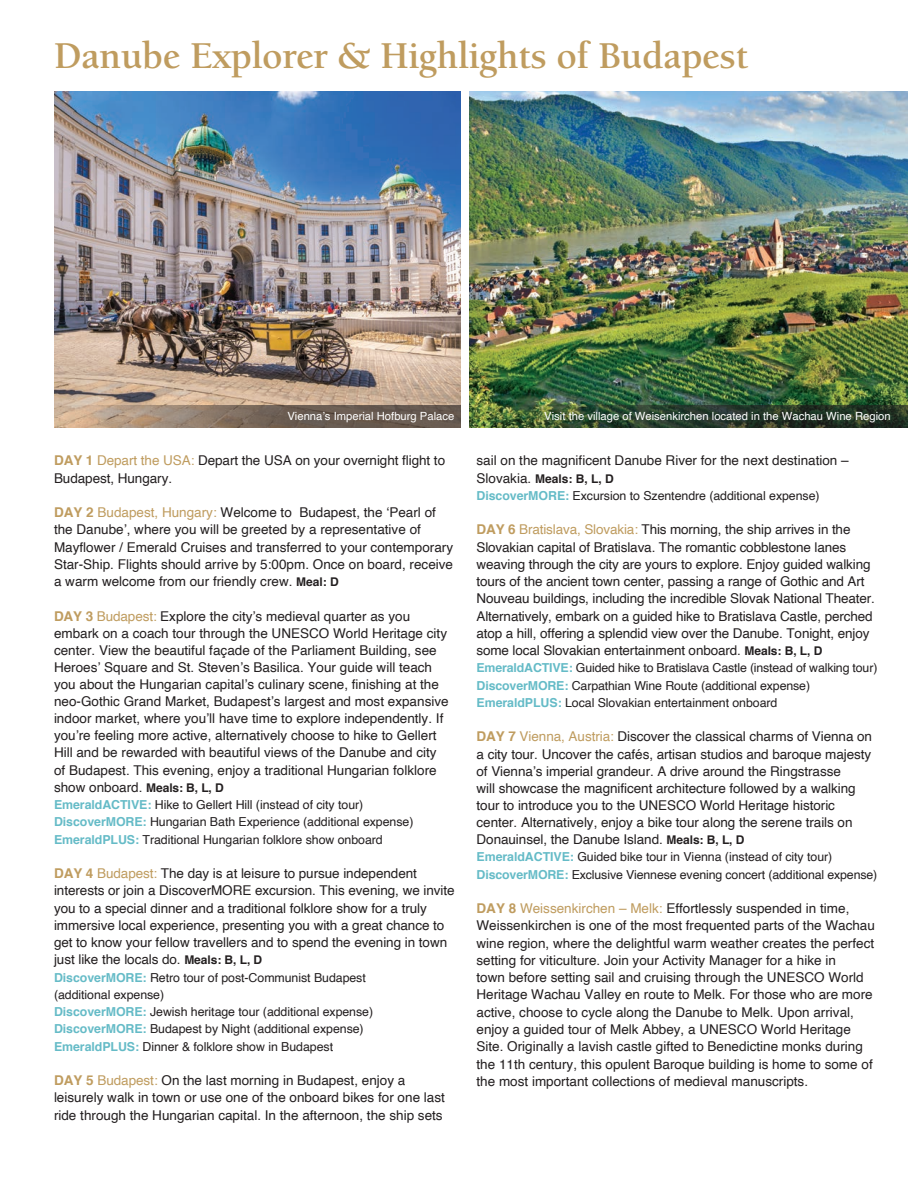
<style>
.page{position:relative;width:918px;height:1188px;background:#fff}
.page>*{position:absolute;margin:0;border:0;box-sizing:border-box;transform-origin:0 0}
.t1{font:700 39px "Berkeley Oldstyle IT Cby BT";color:#bf9c5f}
.t2{font:13.5px/17.2px "Helvetica";color:#231f20}
.t3{font:12.3px/17.2px "Helvetica";letter-spacing:-.005em;color:#231f20}
.t4{font:700 12px "Helvetica";color:#231f20}
.t5{font:11.25px "Helvetica";color:#fff}
.s1{font-weight:700;color:#bf9c5f}
.s2{color:#bf9c5f}
.s3{font-weight:700;font-size:12px}
.s4{font-weight:700;color:#65bbc7}
.s5{font-weight:400;font-size:13.5px}
</style>
<div class="page">
<img style="left:54px;top:92px;width:406px;height:313px">
<img style="left:469px;top:92px;width:438px;height:313px">
<img style="left:469px;top:405px;width:438px;height:23px">
<svg style="left:54px;top:405px;width:406px;height:23px;background:#887566"></svg>
<h1 class="t1" style="left:54px;top:32px;width:695px">Danube Explorer &amp; Highlights of Budapest</h1>
<p class="t5" style="left:287px;top:408px;width:168px">Vienna’s Imperial Hofburg Palace</p>
<p class="t5" style="left:544px;top:407px;width:348px">Visit the village of Weisenkirchen located in the Wachau Wine Region</p>
<p class="t2" style="left:54px;top:452px;width:393px"><span class="s1">DAY 1</span> <span class="s2">Depart the USA:</span> Depart the USA on your overnight flight to<br>Budapest, Hungary.</p>
<p class="t2" style="left:54px;top:504px;width:401px"><span class="s1">DAY 2</span> <span class="s2">Budapest, Hungary:</span> Welcome to Budapest, the ‘Pearl of the Danube’, where you will be greeted by a representative of Mayflower / Emerald Cruises and transferred to your contemporary Star-Ship. Flights should arrive by 5:00pm. Once on board, receive a warm welcome from our friendly crew. <span class="s3">Meal: D</span></p>
<p class="t2" style="left:54px;top:608px;width:396px"><span class="s1">DAY 3</span> <span class="s2">Budapest:</span> Explore the city’s medieval quarter as you embark on a coach tour through the UNESCO World Heritage city center. View the beautiful façade of the Parliament Building, see Heroes’ Square and St. Steven’s Basilica. Your guide will teach you about the Hungarian capital’s culinary scene, finishing at the neo-Gothic Grand Market, Budapest’s largest and most expansive indoor market, where you’ll have time to explore independently. If you’re feeling more active, alternatively choose to hike to Gellert Hill and be rewarded with beautiful views of the Danube and city of Budapest. This evening, enjoy a traditional Hungarian folklore show onboard. <span class="s3">Meals: B, L, D</span></p>
<p class="t3" style="left:54px;top:796px;width:361px"><span class="s4">EmeraldACTIVE:</span> Hike to Gellert Hill (instead of city tour)<br><span class="s4">DiscoverMORE:</span> Hungarian Bath Experience (additional expense)<br><span class="s4">EmeraldPLUS:</span> Traditional Hungarian folklore show onboard</p>
<p class="t2" style="left:54px;top:865px;width:402px"><span class="s1">DAY 4</span> <span class="s2">Budapest:</span> The day is at leisure to pursue independent interests or join a DiscoverMORE excursion. This evening, we invite you to a special dinner and a traditional folklore show for a truly immersive local experience, presenting you with a great chance to get to know your fellow travellers and to spend the evening in town just like the locals do. <span class="s3">Meals: B, L, D</span></p>
<p class="t3" style="left:54px;top:969px;width:321px"><span class="s4">DiscoverMORE:</span> Retro tour of post-Communist Budapest (additional expense)<br><span class="s4">DiscoverMORE:</span> Jewish heritage tour (additional expense)<br><span class="s4">DiscoverMORE:</span> Budapest by Night (additional expense)<br><span class="s4">EmeraldPLUS:</span> Dinner &amp; folklore show in Budapest</p>
<p class="t2" style="left:54px;top:1072px;width:392px"><span class="s1">DAY 5</span> <span class="s2">Budapest:</span> On the last morning in Budapest, enjoy a leisurely walk in town or use one of the onboard bikes for one last ride through the Hungarian capital. In the afternoon, the ship sets</p>
<p class="t2" style="left:477px;top:453px;width:374px">sail on the magnificent Danube River for the next destination –</p>
<p class="t4" style="left:477px;top:469px;width:139px"><span class="s5">Slovakia.</span> Meals: B, L, D</p>
<p class="t3" style="left:477px;top:487px;width:345px"><span class="s4">DiscoverMORE:</span> Excursion to Szentendre (additional expense)</p>
<p class="t2" style="left:477px;top:522px;width:400px"><span class="s1">DAY 6</span> <span class="s2">Bratislava, Slovakia:</span> This morning, the ship arrives in the Slovakian capital of Bratislava. The romantic cobblestone lanes weaving through the city are yours to explore. Enjoy guided walking tours of the ancient town center, passing a range of Gothic and Art Nouveau buildings, including the incredible Slovak National Theater.<br>Alternatively, embark on a guided hike to Bratislava Castle, perched atop a hill, offering a splendid view over the Danube. Tonight, enjoy some local Slovakian entertainment onboard. <span class="s3">Meals: B, L, D</span></p>
<p class="t3" style="left:477px;top:660px;width:402px"><span class="s4">EmeraldACTIVE:</span> Guided hike to Bratislava Castle (instead of walking tour)<br><span class="s4">DiscoverMORE:</span> Carpathian Wine Route (additional expense)<br><span class="s4">EmeraldPLUS:</span> Local Slovakian entertainment onboard</p>
<p class="t2" style="left:477px;top:729px;width:397px"><span class="s1">DAY 7</span> <span class="s2">Vienna, Austria:</span> Discover the classical charms of Vienna on a city tour. Uncover the cafés, artisan studios and baroque majesty of Vienna’s imperial grandeur. A drive around the Ringstrasse<br>will showcase the magnificent architecture followed by a walking tour to introduce you to the UNESCO World Heritage historic center. Alternatively, enjoy a bike tour along the serene trails on Donauinsel, the Danube Island. <span class="s3">Meals: B, L, D</span></p>
<p class="t3" style="left:477px;top:849px;width:402px"><span class="s4">EmeraldACTIVE:</span> Guided bike tour in Vienna (instead of city tour)<br><span class="s4">DiscoverMORE:</span> Exclusive Viennese evening concert (additional expense)</p>
<p class="t2" style="left:477px;top:900px;width:400px"><span class="s1">DAY 8</span> <span class="s2">Weissenkirchen – Melk:</span> Effortlessly suspended in time, Weissenkirchen is one of the most frequented parts of the Wachau wine region, where the delightful warm weather creates the perfect setting for viticulture. Join your Activity Manager for a hike in<br>town before setting sail and cruising through the UNESCO World Heritage Wachau Valley en route to Melk. For those who are more active, choose to cycle along the Danube to Melk. Upon arrival, enjoy a guided tour of Melk Abbey, a UNESCO World Heritage Site. Originally a lavish castle gifted to Benedictine monks during the 11th century, this opulent Baroque building is home to some of the most important collections of medieval manuscripts.</p>
</div>
